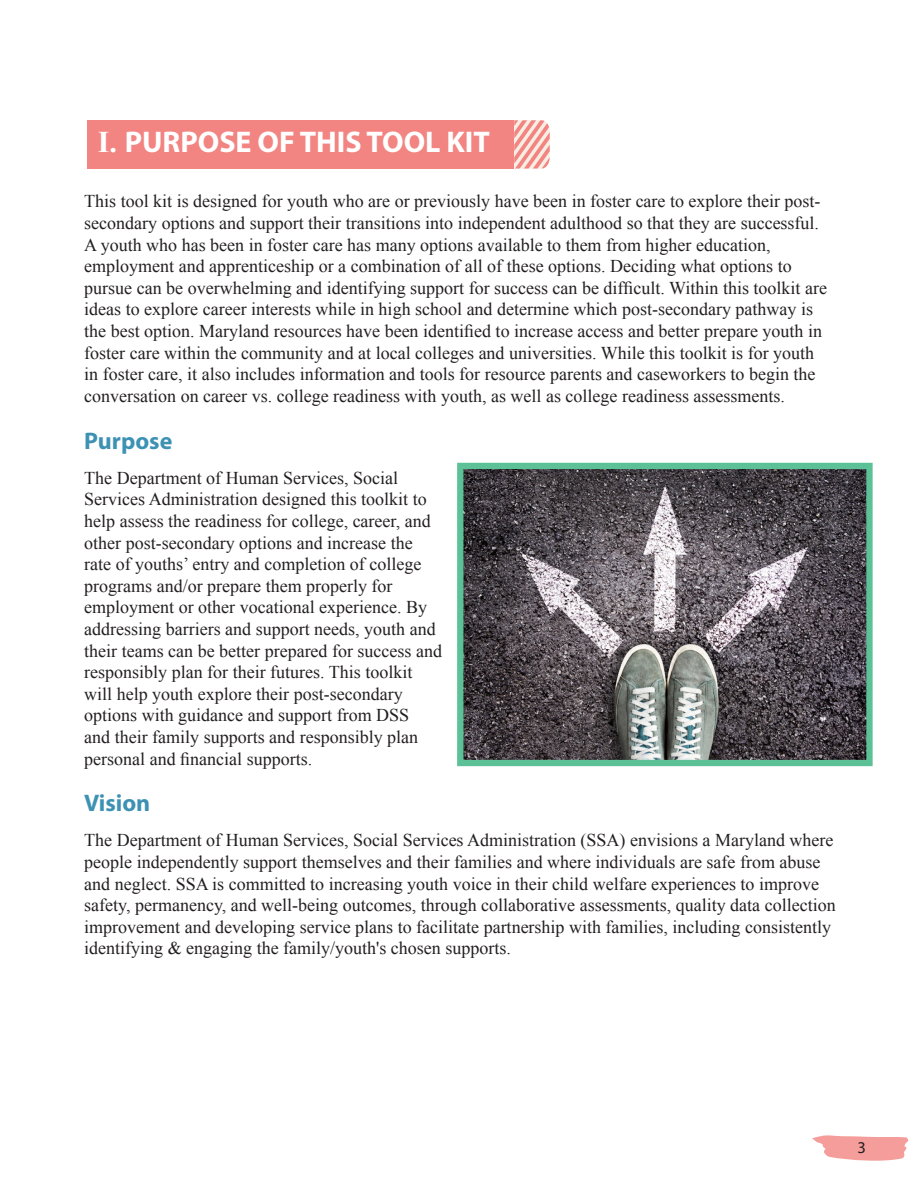
<style>
.page{position:relative;width:918px;height:1188px;background:#fff}
.page>*{position:absolute;margin:0;border:0;box-sizing:border-box;transform-origin:0 0}
.t1{font:700 30px "Myriad Pro";color:#fff}
.t2{font:700 24px "Myriad Pro";color:#3d92b4}
.t3{font:18px/21.6px "Times New Roman";color:#231f20}
.t4{font:16.5px "Myriad Pro";color:#231f20}
.s1{font-family:"Times New Roman"}
</style>
<div class="page">
<svg style="left:812px;top:1135px;width:96px;height:26px"></svg>
<div style="left:88px;top:120px;width:426px;height:49px;background:#f28582"></div>
<svg style="left:514px;top:120px;width:36px;height:49px;background:#f4bab4"></svg>
<img style="left:464px;top:470px;width:402px;height:289px">
<div style="left:457px;top:463px;width:416px;height:303px;border:6px solid #5dc198"></div>
<p class="t1" style="left:98px;top:122px;width:394px"><span class="s1">I.</span> PURPOSE OF THIS TOOL KIT</p>
<p class="t3" style="left:84px;top:190px;width:744px">This tool kit is designed for youth who are or previously have been in foster care to explore their post&shy;secondary options and support their transitions into independent adulthood so that they are successful.<br>A youth who has been in foster care has many options available to them from higher education, employment and apprenticeship or a combination of all of these options. Deciding what options to pursue can be overwhelming and identifying support for success can be difficult. Within this toolkit are ideas to explore career interests while in high school and determine which post-secondary pathway is the best option. Maryland resources have been identified to increase access and better prepare youth in foster care within the community and at local colleges and universities. While this toolkit is for youth in foster care, it also includes information and tools for resource parents and caseworkers to begin the conversation on career vs. college readiness with youth, as well as college readiness assessments.</p>
<p class="t2" style="left:84px;top:425px;width:90px">Purpose</p>
<p class="t3" style="left:84px;top:467px;width:359px">The Department of Human Services, Social Services Administration designed this toolkit to help assess the readiness for college, career, and other post-secondary options and increase the rate of youths’ entry and completion of college programs and/or prepare them properly for employment or other vocational experience. By addressing barriers and support needs, youth and their teams can be better prepared for success and responsibly plan for their futures. This toolkit will help youth explore their post-secondary options with guidance and support from DSS<br>and their family supports and responsibly plan personal and financial supports.</p>
<p class="t2" style="left:84px;top:788px;width:68px">Vision</p>
<p class="t3" style="left:84px;top:829px;width:753px">The Department of Human Services, Social Services Administration (SSA) envisions a Maryland where people independently support themselves and their families and where individuals are safe from abuse and neglect. SSA is committed to increasing youth voice in their child welfare experiences to improve safety, permanency, and well-being outcomes, through collaborative assessments, quality data collection improvement and developing service plans to facilitate partnership with families, including consistently identifying &amp; engaging the family/youth's chosen supports.</p>
<p class="t4" style="left:858px;top:1137px;width:10px">3</p>
</div>
